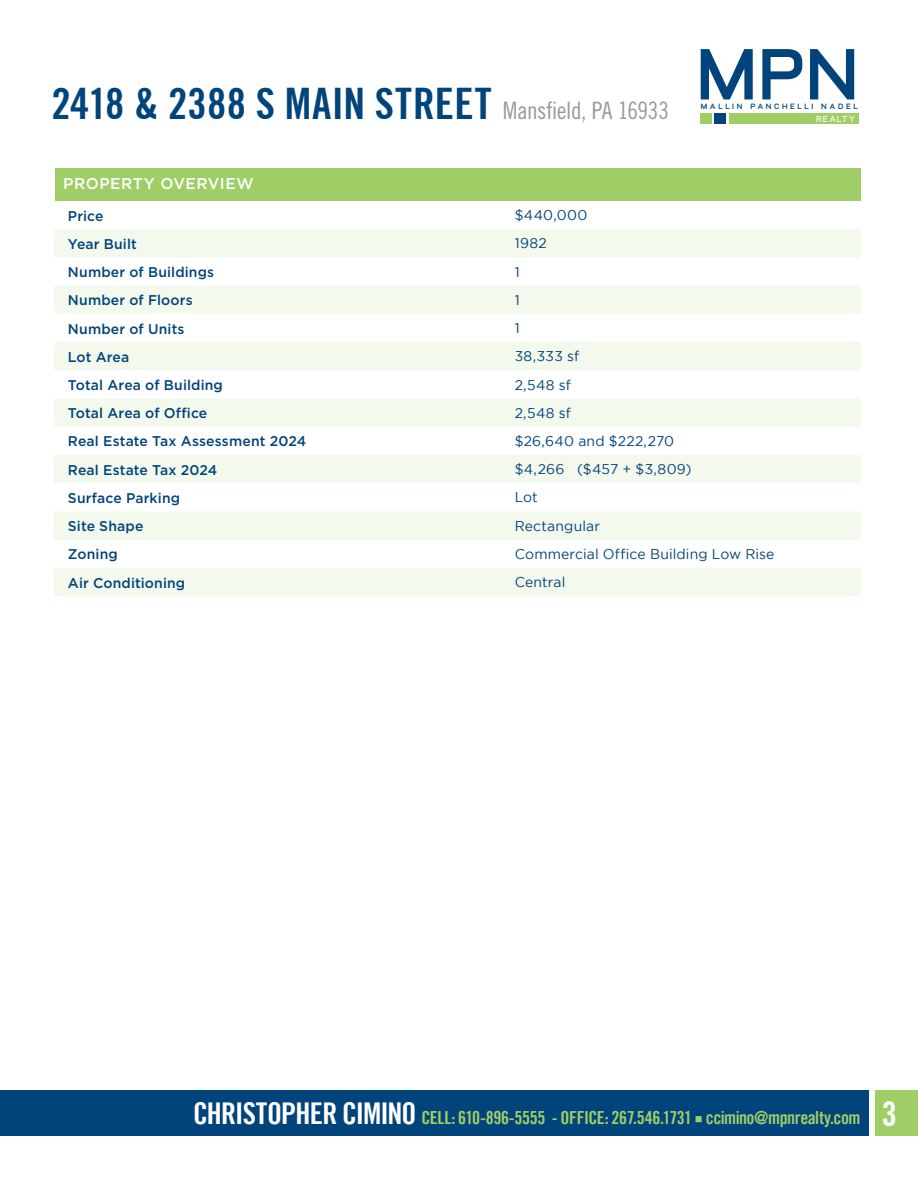
<style>
.page{position:relative;width:918px;height:1188px;background:#fff}
.page>*{position:absolute;margin:0;border:0;box-sizing:border-box;transform-origin:0 0}
.t1{font:700 72px "Vitro";color:#00447b}
.t2{font:700 condensed 43.5px "Trade Gothic No.20";letter-spacing:.005em;color:#00447b}
.t3{font:700 condensed 34.5px "Trade Gothic No.20";color:#fff}
.t4{font:18px "Trade Gothic Bold Cond Twenty";letter-spacing:-.03em;color:#9fce66}
.Heading_4{font:500 15.6px "Gotham";letter-spacing:.035em;color:#fff}
.Body-list__and_2_column{font:500 14.1px "Gotham";letter-spacing:.01em;color:#00447b}
.Body-list__and_2_column-2{font:14.1px "Gotham";letter-spacing:.01em;color:#00447b}
.t5{font:600 8.7px "Vitro";letter-spacing:.105em;color:#fff}
.t6{font:700 7.65px "Vitro";letter-spacing:.345em;color:#00447b}
.s1{font-family:"Trade Gothic LT Std Cn 18";font-weight:400;font-stretch:normal;font-size:24px;color:#97999c}
.s2{font-size:68.85px;color:#fff}
.s3{font-size:30px;color:#fff}
</style>
<div class="page">
<div style="left:0;top:1090px;width:869px;height:46px;background:#00447b"></div>
<div style="left:875px;top:1090px;width:43px;height:46px;background:#9fce66"></div>
<div style="left:729px;top:113px;width:130px;height:11px;background:#9fce66"></div>
<div style="left:715px;top:113px;width:11px;height:11px;background:#00447b"></div>
<div style="left:700px;top:113px;width:12px;height:11px;background:#9fce66"></div>
<div style="left:55px;top:168px;width:806px;height:33px;background:#9fce66"></div>
<svg style="left:54px;top:229px;width:806px;height:367px;fill:#f4f9ed"></svg>
<h2 class="t2" style="left:51px;top:77px;width:619px">2418 &amp; 2388 S MAIN STREET <span class="s1">Mansfield, PA 16933</span></h2>
<h1 class="t1" style="left:696px;top:32px;width:244px">MPN <span class="s2">M</span></h1>
<p class="t6" style="left:701px;top:102px;width:158px">MALLIN PANCHELLI NADEL</p>
<p class="t5" style="left:816px;top:114px;width:41px">REALTY</p>
<p class="Heading_4" style="left:63px;top:174px;width:192px">PROPERTY OVERVIEW</p>
<p class="Body-list__and_2_column" style="left:68px;top:207px;width:37px">Price</p>
<p class="Body-list__and_2_column-2" style="left:515px;top:207px;width:74px">$440,000</p>
<p class="Body-list__and_2_column" style="left:68px;top:235px;width:70px">Year Built</p>
<p class="Body-list__and_2_column-2" style="left:515px;top:236px;width:33px">1982</p>
<p class="Body-list__and_2_column" style="left:68px;top:263px;width:148px">Number of Buildings</p>
<p class="Body-list__and_2_column-2" style="left:515px;top:264px;width:6px">1</p>
<p class="Body-list__and_2_column" style="left:68px;top:291px;width:126px">Number of Floors</p>
<p class="Body-list__and_2_column-2" style="left:515px;top:292px;width:6px">1</p>
<p class="Body-list__and_2_column" style="left:68px;top:319px;width:118px">Number of Units</p>
<p class="Body-list__and_2_column-2" style="left:515px;top:320px;width:6px">1</p>
<p class="Body-list__and_2_column" style="left:68px;top:348px;width:63px">Lot Area</p>
<p class="Body-list__and_2_column-2" style="left:515px;top:349px;width:66px">38,333 sf</p>
<p class="Body-list__and_2_column" style="left:68px;top:376px;width:157px">Total Area of Building</p>
<p class="Body-list__and_2_column-2" style="left:515px;top:377px;width:58px">2,548 sf</p>
<p class="Body-list__and_2_column" style="left:68px;top:404px;width:141px">Total Area of Office</p>
<p class="Body-list__and_2_column-2" style="left:515px;top:405px;width:58px">2,548 sf</p>
<p class="Body-list__and_2_column" style="left:68px;top:432px;width:240px">Real Estate Tax Assessment 2024</p>
<p class="Body-list__and_2_column-2" style="left:515px;top:433px;width:161px">$26,640 and $222,270</p>
<p class="Body-list__and_2_column" style="left:68px;top:460px;width:151px">Real Estate Tax 2024</p>
<p class="Body-list__and_2_column-2" style="left:515px;top:461px;width:178px">$4,266 ($457 + $3,809)</p>
<p class="Body-list__and_2_column" style="left:68px;top:489px;width:114px">Surface Parking</p>
<p class="Body-list__and_2_column-2" style="left:515px;top:490px;width:25px">Lot</p>
<p class="Body-list__and_2_column" style="left:68px;top:517px;width:77px">Site Shape</p>
<p class="Body-list__and_2_column-2" style="left:515px;top:518px;width:87px">Rectangular</p>
<p class="Body-list__and_2_column" style="left:68px;top:545px;width:51px">Zoning</p>
<p class="Body-list__and_2_column-2" style="left:515px;top:546px;width:261px">Commercial Office Building Low Rise</p>
<p class="Body-list__and_2_column" style="left:68px;top:573px;width:119px">Air Conditioning</p>
<p class="Body-list__and_2_column-2" style="left:515px;top:574px;width:52px">Central</p>
<p class="t4" style="left:193px;top:1107px;width:669px"><span class="s3">CHRISTOPHER CIMINO</span> CELL: 610-896-5555 - OFFICE: 267.546.1731 ■ ccimino@mpnrealty.com</p>
<h3 class="t3" style="left:882px;top:1092px;width:17px">3</h3>
</div>
